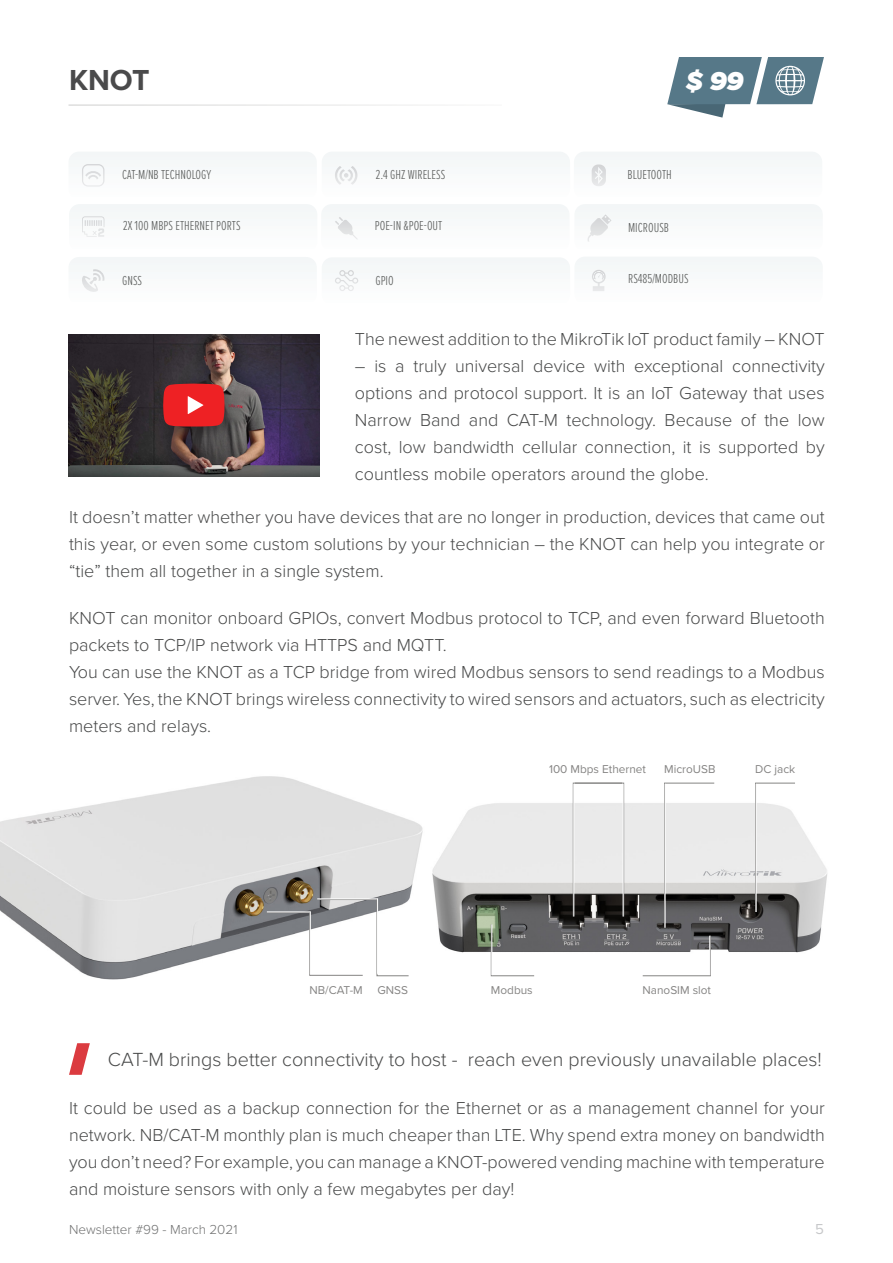
<style>
.page{position:relative;width:893px;height:1263px;background:#fff}
.page>*{position:absolute;margin:0;border:0;box-sizing:border-box;transform-origin:0 0}
.Lielie_virsraksti_20{font:700 30px "Proxima Nova";color:#4a4a4b}
.t1{font:italic 900 26.85px "Proxima Nova";color:#fff}
.Teksts{font:300 19.65px "Proxima Nova";color:#494a4a}
.Teksts-2{font:300 18px/27px "Proxima Nova";color:#494a4a;text-align:justify}
.t2{font:15px "Proxima Nova";color:#c7c8ca}
.Teksts-3{font:300 13.5px "Proxima Nova Ex Cn";color:#5d5f5e}
.t3{font:300 13.5px "Proxima Nova";color:#6f7070}
.Teksts-4{font:11.85px "Proxima Nova";color:#858483}
</style>
<div class="page">
<hr style="left:69px;top:105px;width:433px;height:1px;background:#c6c6c5">
<img style="left:0;top:776px;width:827px;height:204px">
<svg style="left:755px;top:782px;width:41px;height:131px"></svg>
<hr style="left:756px;top:784px;width:1px;height:128px;background:#fff">
<svg style="left:573px;top:782px;width:51px;height:135px"></svg>
<hr style="left:623px;top:784px;width:1px;height:132px;background:#fff">
<svg style="left:664px;top:782px;width:51px;height:146px;background:#c4c4c4"></svg>
<hr style="left:665px;top:784px;width:1px;height:144px;background:#fff">
<svg style="left:642px;top:935px;width:69px;height:41px"></svg>
<hr style="left:709px;top:936px;width:1px;height:39px;background:#fff">
<svg style="left:491px;top:924px;width:44px;height:52px"></svg>
<hr style="left:492px;top:924px;width:1px;height:51px;background:#fff">
<hr style="left:267px;top:912px;width:43px;height:1px;background:#858483">
<hr style="left:267px;top:911px;width:43px;height:1px;background:#fff">
<svg style="left:309px;top:912px;width:54px;height:64px"></svg>
<hr style="left:310px;top:911px;width:1px;height:63px;background:#fff">
<hr style="left:317px;top:899px;width:60px;height:1px;background:#858483">
<hr style="left:317px;top:898px;width:61px;height:1px;background:#fff">
<svg style="left:376px;top:899px;width:33px;height:77px"></svg>
<hr style="left:377px;top:898px;width:1px;height:76px;background:#fff">
<svg style="left:667px;top:57px;width:157px;height:61px"></svg>
<svg style="left:69px;top:152px;width:753px;height:90px"></svg>
<svg style="left:69px;top:257px;width:753px;height:35px"></svg>
<img style="left:69px;top:334px;width:250px;height:142px">
<div style="left:154px;top:380px;width:80px;height:62px;background:#231f20;opacity:.5"></div>
<svg style="left:163px;top:383px;width:62px;height:43px;background:#e23032"></svg>
<svg style="left:69px;top:1043px;width:21px;height:32px"></svg>
<p class="Lielie_virsraksti_20" style="left:69px;top:58px;width:82px">KNOT</p>
<p class="t1" style="left:686px;top:61px;width:59px">$ 99</p>
<p class="Teksts-3" style="left:122px;top:165px;width:91px">CAT-M/NB TECHNOLOGY</p>
<p class="Teksts-3" style="left:375px;top:165px;width:71px">2.4 GHZ WIRELESS</p>
<p class="Teksts-3" style="left:628px;top:165px;width:46px">BLUETOOTH</p>
<p class="Teksts-3" style="left:123px;top:216px;width:119px">2X 100 MBPS ETHERNET PORTS</p>
<p class="Teksts-3" style="left:375px;top:216px;width:69px">POE-IN &amp;POE-OUT</p>
<p class="Teksts-3" style="left:628px;top:217px;width:42px">MICROUSB</p>
<p class="Teksts-3" style="left:122px;top:270px;width:22px">GNSS</p>
<p class="Teksts-3" style="left:375px;top:271px;width:20px">GPIO</p>
<p class="Teksts-3" style="left:628px;top:268px;width:62px">RS485/MODBUS</p>
<p class="Teksts-2" style="left:355px;top:325px;width:471px">The newest addition to the MikroTik IoT product family – KNOT</p>
<p class="Teksts-2" style="left:355px;top:352px;width:471px">– is a truly universal device with exceptional connectivity options and protocol support. It is an IoT Gateway that uses Narrow Band and CAT-M technology. Because of the low cost, low bandwidth cellular connection, it is supported by countless mobile operators around the globe.</p>
<p class="Teksts-2" style="left:69px;top:502px;width:757px">It doesn’t matter whether you have devices that are no longer in production, devices that came out this year, or even some custom solutions by your technician – the KNOT can help you integrate or “tie” them all together in a single system.</p>
<p class="Teksts-2" style="left:69px;top:604px;width:757px">KNOT can monitor onboard GPIOs, convert Modbus protocol to TCP, and even forward Bluetooth packets to TCP/IP network via HTTPS and MQTT.</p>
<p class="Teksts-2" style="left:69px;top:658px;width:757px">You can use the KNOT as a TCP bridge from wired Modbus sensors to send readings to a Modbus server. Yes, the KNOT brings wireless connectivity to wired sensors and actuators, such as electricity meters and relays.</p>
<p class="Teksts-4" style="left:549px;top:760px;width:98px">100 Mbps Ethernet</p>
<p class="Teksts-4" style="left:664px;top:760px;width:53px">MicroUSB</p>
<p class="Teksts-4" style="left:755px;top:760px;width:42px">DC jack</p>
<p class="Teksts-4" style="left:309px;top:981px;width:55px">NB/CAT-M</p>
<p class="Teksts-4" style="left:377px;top:981px;width:32px">GNSS</p>
<p class="Teksts-4" style="left:491px;top:982px;width:43px">Modbus</p>
<p class="Teksts-4" style="left:643px;top:982px;width:70px">NanoSIM slot</p>
<p class="Teksts" style="left:108px;top:1044px;width:715px">CAT-M brings better connectivity to host - reach even previously unavailable places!</p>
<p class="Teksts-2" style="left:69px;top:1093px;width:757px">It could be used as a backup connection for the Ethernet or as a management channel for your network. NB/CAT-M monthly plan is much cheaper than LTE. Why spend extra money on bandwidth you don’t need? For example, you can manage a KNOT-powered vending machine with temperature and moisture sensors with only a few megabytes per day!</p>
<p class="t3" style="left:69px;top:1219px;width:170px">Newsletter #99 - March 2021</p>
<p class="t2" style="left:815px;top:1218px;width:10px">5</p>
</div>
